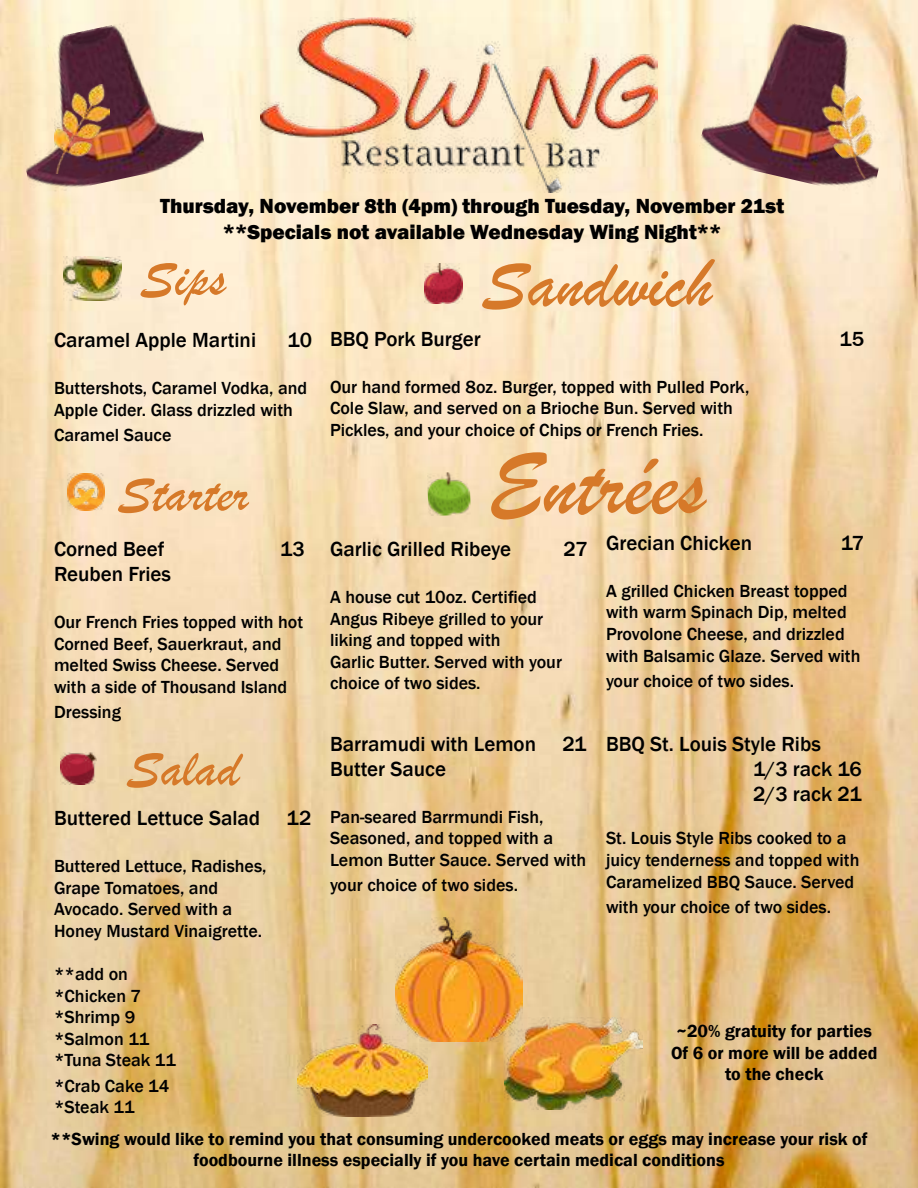
<style>
.page{position:relative;width:918px;height:1188px;background:#fff}
.page>*{position:absolute;margin:0;border:0;box-sizing:border-box;transform-origin:0 0}
.t1{font:90px "Brush Script";color:#d67929}
.t2{font:72px "Brush Script";color:#d67929}
.t3{font:54px "Brush Script";color:#d67929}
.t4{font:500 21px/25.2px "Franklin Gothic";color:#000}
.t5{font:800 21px/25.2px "Franklin Gothic";color:#000;text-align:center}
.t6{font:500 18px/21.6px "Franklin Gothic";color:#000}
.t7{font:600 18px/21.6px "Franklin Gothic";color:#000;text-align:center}
</style>
<div class="page">
<img style="left:0;top:0;width:918px;height:1188px">
<img style="left:261px;top:18px;width:396px;height:175px">
<img style="left:396px;top:918px;width:126px;height:124px">
<img style="left:0;top:11px;width:208px;height:187px">
<img style="left:697px;top:9px;width:209px;height:189px">
<img style="left:297px;top:1024px;width:130px;height:93px">
<img style="left:55px;top:85px;width:54px;height:88px">
<img style="left:802px;top:78px;width:101px;height:102px">
<img style="left:505px;top:1017px;width:137px;height:93px">
<img style="left:424px;top:264px;width:39px;height:40px">
<img style="left:427px;top:472px;width:44px;height:44px">
<img style="left:63px;top:257px;width:59px;height:43px">
<img style="left:67px;top:473px;width:37px;height:37px">
<img style="left:60px;top:752px;width:36px;height:33px">
<p class="t5" style="left:160px;top:194px;width:626px">Thursday, November 8th (4pm) through Tuesday, November 21st **Specials not available Wednesday Wing Night**</p>
<h3 class="t3" style="left:140px;top:245px;width:88px">Sips</h3>
<h2 class="t2" style="left:481px;top:240px;width:233px">Sandwich</h2>
<p class="t4" style="left:54px;top:328px;width:204px">Caramel Apple Martini</p>
<p class="t4" style="left:288px;top:328px;width:26px">10</p>
<p class="t6" style="left:54px;top:378px;width:255px">Buttershots, Caramel Vodka, and<br>Apple Cider. Glass drizzled with</p>
<p class="t6" style="left:54px;top:424px;width:119px">Caramel Sauce</p>
<h3 class="t3" style="left:117px;top:461px;width:133px">Starter</h3>
<p class="t4" style="left:54px;top:537px;width:112px">Corned Beef</p>
<p class="t4" style="left:280px;top:537px;width:26px">13</p>
<p class="t4" style="left:54px;top:562px;width:119px">Reuben Fries</p>
<p class="t6" style="left:54px;top:612px;width:251px">Our French Fries topped with hot<br>Corned Beef, Sauerkraut, and melted Swiss Cheese. Served with a side of Thousand Island</p>
<p class="t6" style="left:54px;top:702px;width:69px">Dressing</p>
<h3 class="t3" style="left:126px;top:735px;width:115px">Salad</h3>
<p class="t4" style="left:54px;top:806px;width:208px">Buttered Lettuce Salad</p>
<p class="t4" style="left:287px;top:806px;width:26px">12</p>
<p class="t6" style="left:54px;top:855px;width:214px">Buttered Lettuce, Radishes,<br>Grape Tomatoes, and<br>Avocado. Served with a<br>Honey Mustard Vinaigrette.</p>
<p class="t6" style="left:54px;top:963px;width:124px">**add on *Chicken 7 *Shrimp 9 *Salmon 11 *Tuna Steak 11</p>
<p class="t6" style="left:54px;top:1075px;width:117px">*Crab Cake 14 *Steak 11</p>
<p class="t4" style="left:330px;top:327px;width:152px">BBQ Pork Burger</p>
<p class="t4" style="left:839px;top:327px;width:26px">15</p>
<p class="t6" style="left:330px;top:376px;width:421px">Our hand formed 8oz. Burger, topped with Pulled Pork,<br>Cole Slaw, and served on a Brioche Bun. Served with<br>Pickles, and your choice of Chips or French Fries.</p>
<h1 class="t1" style="left:488px;top:431px;width:219px">Entrées</h1>
<p class="t4" style="left:330px;top:537px;width:183px">Garlic Grilled Ribeye</p>
<p class="t4" style="left:564px;top:537px;width:26px">27</p>
<p class="t6" style="left:330px;top:586px;width:233px">A house cut 10oz. Certified<br>Angus Ribeye grilled to your liking and topped with<br>Garlic Butter. Served with your choice of two sides.</p>
<p class="t4" style="left:606px;top:531px;width:148px">Grecian Chicken</p>
<p class="t4" style="left:841px;top:531px;width:25px">17</p>
<p class="t6" style="left:606px;top:580px;width:256px">A grilled Chicken Breast topped with warm Spinach Dip, melted<br>Provolone Cheese, and drizzled with Balsamic Glaze. Served with</p>
<p class="t6" style="left:606px;top:670px;width:190px">your choice of two sides.</p>
<p class="t4" style="left:330px;top:731px;width:208px">Barramudi with Lemon</p>
<p class="t4" style="left:562px;top:731px;width:26px">21</p>
<p class="t4" style="left:330px;top:757px;width:118px">Butter Sauce</p>
<p class="t6" style="left:330px;top:806px;width:258px">Pan-seared Barrmundi Fish,<br>Seasoned, and topped with a<br>Lemon Butter Sauce. Served with</p>
<p class="t6" style="left:330px;top:875px;width:190px">your choice of two sides.</p>
<p class="t4" style="left:753px;top:731px;width:110px;text-indent:-147px">BBQ St. Louis Style Ribs<br>1/3 rack 16<br>2/3 rack 21</p>
<p class="t6" style="left:606px;top:828px;width:255px">St. Louis Style Ribs cooked to a juicy tenderness and topped with<br>Caramelized BBQ Sauce. Served</p>
<p class="t6" style="left:606px;top:896px;width:227px">with your choice of two sides.</p>
<p class="t7" style="left:671px;top:1020px;width:208px">~20% gratuity for parties<br>Of 6 or more will be added to the check</p>
<p class="t7" style="left:50px;top:1128px;width:819px">**Swing would like to remind you that consuming undercooked meats or eggs may increase your risk of foodbourne illness especially if you have certain medical conditions</p>
</div>
